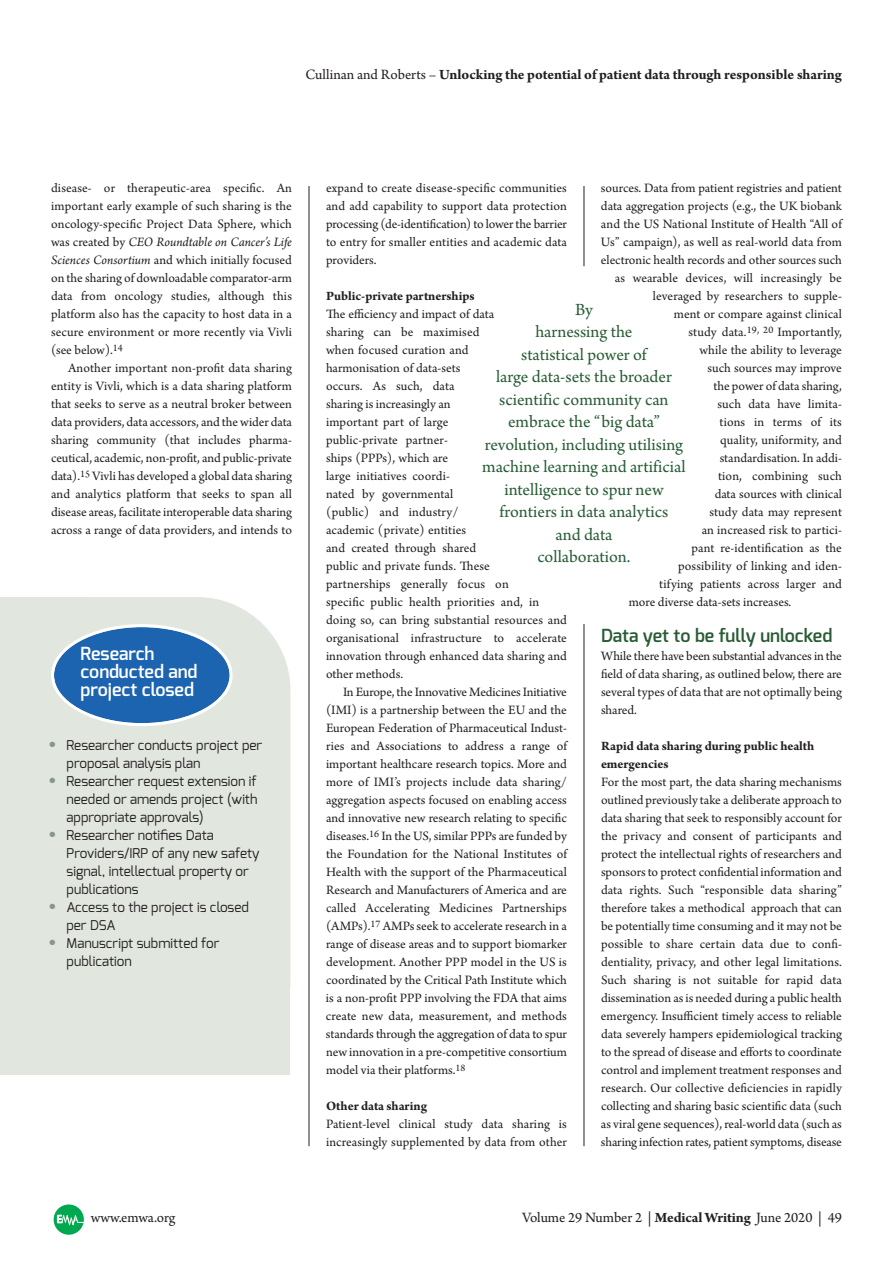
<style>
.page{position:relative;width:893px;height:1263px;background:#fff}
.page>*{position:absolute;margin:0;border:0;box-sizing:border-box;transform-origin:0 0}
.t1{font:18px/22.5px "Arno Pro";color:#285c35;text-align:center}
.t2{font:600 18px/18px "Exo";color:#fff}
.t3{font:600 18px "Exo";color:#285c35}
.t4{font:700 15px "Arno Pro";letter-spacing:-.005em;color:#231f20}
.t5{font:15px "Arno Pro";letter-spacing:-.005em;color:#231f20}
.t6{font:13.5px/18px "Arno Pro";letter-spacing:.005em;color:#231f20;text-align:justify}
.t7{font:13.5px/18px "Exo";color:#231f20}
.t8{font:700 13.5px/18px "Arno Pro";letter-spacing:-.005em;color:#231f20}
.s1{font-weight:400}
.s2{font-style:italic}
.s3{font-weight:700}
</style>
<div class="page">
<hr style="left:309px;top:186px;width:1px;height:960px;background:#231f20">
<hr style="left:584px;top:624px;width:1px;height:522px;background:#231f20">
<hr style="left:584px;top:186px;width:1px;height:80px;background:#231f20">
<svg style="left:0;top:597px;width:291px;height:638px"></svg>
<svg style="left:51px;top:624px;width:182px;height:102px;background:#588bbf"></svg>
<p class="t4" style="left:306px;top:69px;width:538px"><span class="s1">Cullinan and Roberts –</span> Unlocking the potential of patient data through responsible sharing</p>
<p class="t6" style="left:51px;top:180px;width:242px">disease- or therapeutic-area specific. An important early example of such sharing is the oncology-specific Project Data Sphere, which was created by <span class="s2">CEO Roundtable on Cancer’s Life Sciences Consortium</span> and which initially focused on the sharing of downloadable comparator-arm data from oncology studies, although this platform also has the capacity to host data in a secure environment or more recently via Vivli (see below).<sup>14</sup></p>
<p class="t6" style="left:51px;top:360px;width:242px;text-indent:17px">Another important non-profit data sharing entity is Vivli, which is a data sharing platform that seeks to serve as a neutral broker between data providers, data accessors, and the wider data sharing community (that includes pharma - ceutical, academic, non-profit, and public-private data).<sup>15</sup> Vivli has developed a global data sharing and analytics platform that seeks to span all disease areas, facilitate interoperable data sharing across a range of data providers, and intends to</p>
<h1 class="t2" style="left:81px;top:646px;width:118px">Research conducted and project closed</h1>
<p class="t7" style="left:67px;top:736px;width:197px;text-indent:-17px"><sup>●</sup> Researcher conducts project per proposal analysis plan</p>
<p class="t7" style="left:67px;top:772px;width:192px;text-align:justify;text-indent:-17px"><sup>●</sup> Researcher request extension if needed or amends project (with appropriate approvals)</p>
<p class="t7" style="left:67px;top:826px;width:195px;text-indent:-17px"><sup>●</sup> Researcher notifies Data<br>Providers/IRP of any new safety signal, intellectual property or publications</p>
<p class="t7" style="left:67px;top:898px;width:184px;text-indent:-17px"><sup>●</sup> Access to the project is closed per DSA</p>
<p class="t7" style="left:67px;top:934px;width:155px;text-indent:-17px"><sup>●</sup> Manuscript submitted for publication</p>
<p class="t6" style="left:601px;top:180px;width:242px">sources. Data from patient registries and patient</p>
<p class="t6" style="left:601px;top:198px;width:242px">data aggregation projects (e.g., the UK biobank</p>
<p class="t6" style="left:601px;top:216px;width:242px">and the US National Institute of Health “All of</p>
<p class="t6" style="left:601px;top:234px;width:242px">Us” campaign), as well as real-world data from</p>
<p class="t6" style="left:601px;top:252px;width:242px">electronic health records and other sources such</p>
<p class="t6" style="left:615px;top:270px;width:229px">as wearable devices, will increasingly be</p>
<p class="t6" style="left:653px;top:288px;width:191px">leveraged by researchers to supple-</p>
<p class="t6" style="left:674px;top:306px;width:170px">ment or compare against clinical</p>
<p class="t6" style="left:688px;top:324px;width:155px">study data.<sup>19,</sup> <sup>20</sup> Importantly,</p>
<p class="t6" style="left:699px;top:342px;width:144px">while the ability to leverage</p>
<p class="t6" style="left:707px;top:360px;width:136px">such sources may improve</p>
<p class="t6" style="left:713px;top:378px;width:130px">the power of data sharing,</p>
<p class="t6" style="left:717px;top:396px;width:126px">such data have limita-</p>
<p class="t6" style="left:719px;top:414px;width:124px">tions in terms of its</p>
<p class="t6" style="left:720px;top:432px;width:123px">quality, uniformity, and</p>
<p class="t6" style="left:720px;top:450px;width:124px">standardisation. In addi-</p>
<p class="t6" style="left:718px;top:468px;width:125px">tion, combining such</p>
<p class="t6" style="left:715px;top:486px;width:129px">data sources with clinical</p>
<p class="t6" style="left:709px;top:504px;width:134px">study data may represent</p>
<p class="t6" style="left:702px;top:522px;width:142px">an increased risk to partici-</p>
<p class="t6" style="left:692px;top:540px;width:152px">pant re-identification as the</p>
<p class="t6" style="left:678px;top:558px;width:165px">possibility of linking and iden-</p>
<p class="t6" style="left:659px;top:576px;width:184px">tifying patients across larger and</p>
<p class="t6" style="left:629px;top:594px;width:164px">more diverse data-sets increases.</p>
<h1 class="t3" style="left:601px;top:628px;width:233px">Data yet to be fully unlocked</h1>
<p class="t6" style="left:601px;top:648px;width:242px">While there have been substantial advances in the field of data sharing, as outlined below, there are several types of data that are not optimally being shared.</p>
<p class="t8" style="left:601px;top:738px;width:215px">Rapid data sharing during public health emergencies</p>
<p class="t6" style="left:601px;top:774px;width:242px">For the most part, the data sharing mechanisms outlined previously take a deliberate approach to data sharing that seek to responsibly account for the privacy and consent of participants and protect the intellectual rights of researchers and sponsors to protect confidential information and data rights. Such “responsible data sharing” therefore takes a methodical approach that can be potentially time consuming and it may not be possible to share certain data due to confi&shy;dentiality, privacy, and other legal limitations.<br>Such sharing is not suitable for rapid data dissemination as is needed during a public health emergency. Insufficient timely access to reliable data severely hampers epidemiological tracking to the spread of disease and efforts to coordinate control and implement treatment responses and research. Our collective deficiencies in rapidly collecting and sharing basic scientific data (such as viral gene sequences), real-world data (such as sharing infection rates, patient symptoms, disease</p>
<p class="t6" style="left:326px;top:180px;width:242px">expand to create disease-specific communities and add capability to support data protection processing (de-identification) to lower the barrier to entry for smaller entities and academic data providers.</p>
<p class="t8" style="left:326px;top:288px;width:150px">Public-private partnerships</p>
<p class="t6" style="left:326px;top:306px;width:242px;text-align:left">The efficiency and impact of data<br>sharing can be maximised<br>when focused curation and<br>harmonisation of data-sets<br>occurs. As such, data<br>sharing is increasingly an<br>important part of large<br>public-private partner-<br>ships (PPPs), which are<br>large initiatives coordi-<br>nated by governmental<br>(public) and industry/<br>academic (private) entities<br>and created through shared<br>public and private funds. These<br>partnerships generally focus on<br>specific public health priorities and, in doing so, can bring substantial resources and organisational infrastructure to accelerate innovation through enhanced data sharing and other methods.</p>
<p class="t6" style="left:326px;top:684px;width:242px;text-indent:17px">In Europe, the Innovative Medicines Initiative (IMI) is a partnership between the EU and the European Federation of Pharmaceutical Indust&shy;ries and Associations to address a range of important healthcare research topics. More and more of IMI’s projects include data sharing/ aggregation aspects focused on enabling access and innovative new research relating to specific diseases.<sup>16</sup> In the US, similar PPPs are funded by the Foundation for the National Institutes of Health with the support of the Pharmaceutical Research and Manufacturers of America and are called Accelerating Medicines Partnerships (AMPs).<sup>17</sup> AMPs seek to accelerate research in a range of disease areas and to support biomarker development. Another PPP model in the US is coordinated by the Critical Path Institute which is a non-profit PPP involving the FDA that aims create new data, measurement, and methods standards through the aggregation of data to spur new innovation in a pre-competitive consortium model via their platforms.<sup>18</sup></p>
<p class="t8" style="left:326px;top:1098px;width:103px">Other data sharing</p>
<p class="t6" style="left:326px;top:1116px;width:242px">Patient-level clinical study data sharing is increasingly supplemented by data from other</p>
<p class="t1" style="left:482px;top:300px;width:205px">By<br>harnessing the<br>statistical power of<br>large data-sets the broader scientific community can embrace the “big data” revolution, including utilising machine learning and artificial intelligence to spur new frontiers in data analytics<br>and data<br>collaboration.</p>
<p class="t5" style="left:91px;top:1212px;width:86px">www.emwa.org</p>
<p class="t5" style="left:522px;top:1212px;width:321px">Volume 29 Number 2 | <span class="s3">Medical Writing</span> June 2020 | 49</p>
</div>
